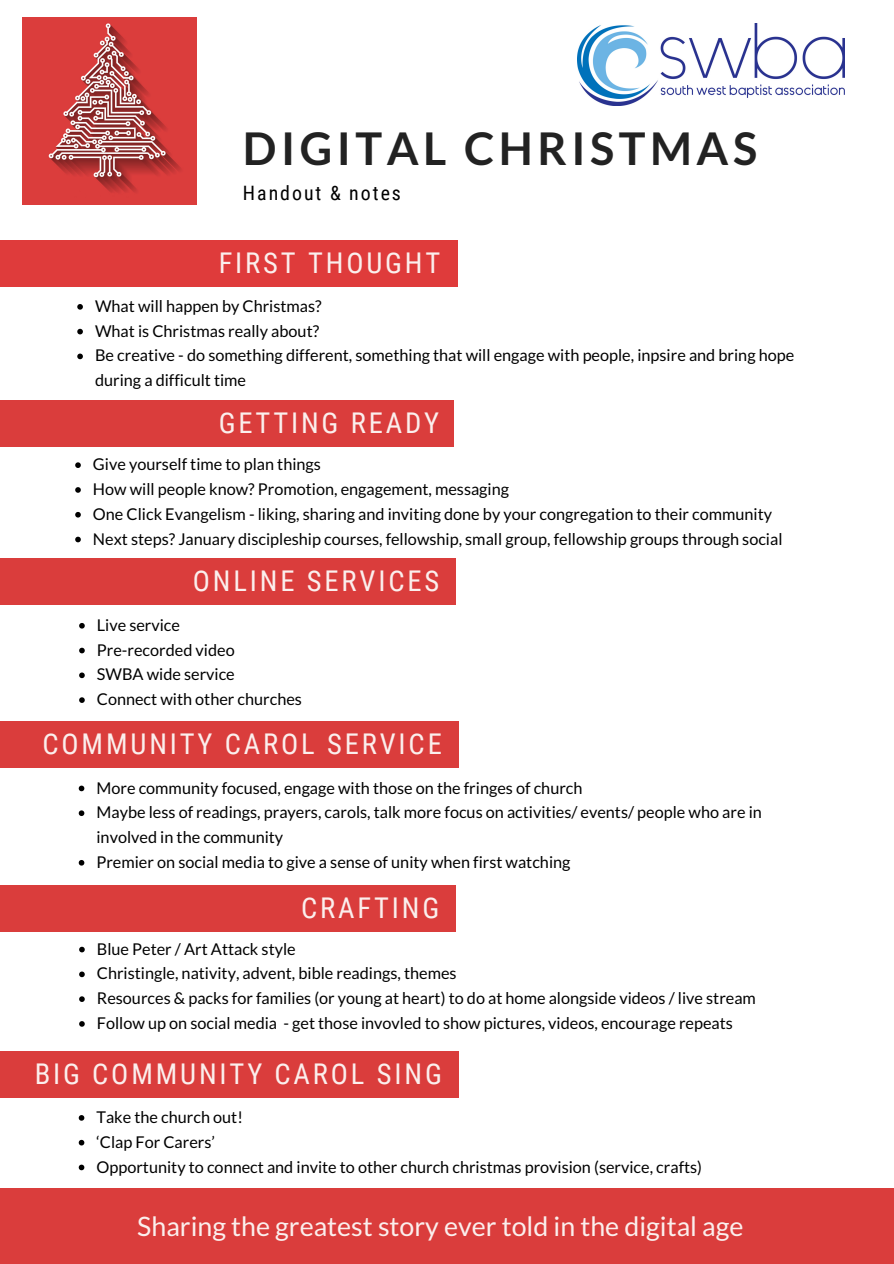
<style>
.page{position:relative;width:894px;height:1264px;background:#fff}
.page>*{position:absolute;margin:0;border:0;box-sizing:border-box;transform-origin:0 0}
.t1{font:700 45px "Lato";letter-spacing:.1em;color:#222}
.t2{font:28.5px "Roboto Condensed";letter-spacing:.1em;color:#fbefed}
.t3{font:26.7px "Lato";color:#fbefed}
.t4{font:19.8px "Roboto Condensed";letter-spacing:.1em;color:#000}
.t5{font:16.2px/24.8px "Lato";color:#000}
</style>
<div class="page">
<div style="left:0;top:1187px;width:893px;height:76px;background:#da3d3c"></div>
<div style="left:0;top:240px;width:457px;height:46px;background:#df3b3b"></div>
<img style="left:23px;top:18px;width:173px;height:187px">
<svg style="left:77px;top:304px;width:6px;height:6px"></svg>
<svg style="left:77px;top:329px;width:6px;height:5px"></svg>
<svg style="left:77px;top:353px;width:6px;height:6px"></svg>
<img style="left:577px;top:23px;width:267px;height:82px">
<div style="left:0;top:400px;width:454px;height:46px;background:#da3d3c"></div>
<svg style="left:75px;top:462px;width:6px;height:6px"></svg>
<svg style="left:75px;top:487px;width:6px;height:6px"></svg>
<svg style="left:75px;top:512px;width:6px;height:5px"></svg>
<svg style="left:75px;top:536px;width:6px;height:6px"></svg>
<div style="left:0;top:558px;width:456px;height:47px;background:#da3d3c"></div>
<svg style="left:79px;top:623px;width:6px;height:5px"></svg>
<svg style="left:79px;top:647px;width:6px;height:6px"></svg>
<svg style="left:79px;top:672px;width:6px;height:6px"></svg>
<svg style="left:79px;top:697px;width:6px;height:6px"></svg>
<div style="left:0;top:721px;width:459px;height:47px;background:#da3d3c"></div>
<svg style="left:79px;top:785px;width:5px;height:6px"></svg>
<svg style="left:79px;top:810px;width:5px;height:6px"></svg>
<svg style="left:79px;top:860px;width:5px;height:5px"></svg>
<div style="left:0;top:884px;width:456px;height:47px;background:#da3d3c"></div>
<svg style="left:79px;top:946px;width:6px;height:6px"></svg>
<svg style="left:79px;top:971px;width:6px;height:6px"></svg>
<svg style="left:79px;top:996px;width:6px;height:5px"></svg>
<svg style="left:79px;top:1021px;width:6px;height:5px"></svg>
<div style="left:0;top:1050px;width:459px;height:47px;background:#da3d3c"></div>
<svg style="left:79px;top:1115px;width:5px;height:5px"></svg>
<svg style="left:79px;top:1139px;width:5px;height:6px"></svg>
<svg style="left:79px;top:1164px;width:5px;height:6px"></svg>
<h1 class="t1" style="left:243px;top:121px;width:515px">DIGITAL CHRISTMAS</h1>
<p class="t4" style="left:243px;top:181px;width:159px">Handout &amp; notes</p>
<h2 class="t2" style="left:218px;top:246px;width:223px">FIRST THOUGHT</h2>
<p class="t5" style="left:95px;top:293px;width:700px">What will happen by Christmas?<br>What is Christmas really about?<br>Be creative - do something different, something that will engage with people, inpsire and bring hope during a difficult time</p>
<h2 class="t2" style="left:219px;top:406px;width:222px">GETTING READY</h2>
<p class="t5" style="left:93px;top:451px;width:690px">Give yourself time to plan things<br>How will people know? Promotion, engagement, messaging<br>One Click Evangelism - liking, sharing and inviting done by your congregation to their community Next steps? January discipleship courses, fellowship, small group, fellowship groups through social</p>
<h2 class="t2" style="left:193px;top:564px;width:248px">ONLINE SERVICES</h2>
<p class="t5" style="left:97px;top:612px;width:206px">Live service<br>Pre-recorded video<br>SWBA wide service<br>Connect with other churches</p>
<h2 class="t2" style="left:43px;top:727px;width:400px">COMMUNITY CAROL SERVICE</h2>
<p class="t5" style="left:96px;top:774px;width:666px">More community focused, engage with those on the fringes of church<br>Maybe less of readings, prayers, carols, talk more focus on activities/ events/ people who are in involved in the community<br>Premier on social media to give a sense of unity when first watching</p>
<h2 class="t2" style="left:301px;top:891px;width:139px">CRAFTING</h2>
<p class="t5" style="left:97px;top:936px;width:660px">Blue Peter / Art Attack style<br>Christingle, nativity, advent, bible readings, themes<br>Resources &amp; packs for families (or young at heart) to do at home alongside videos / live stream Follow up on social media - get those invovled to show pictures, videos, encourage repeats</p>
<h2 class="t2" style="left:35px;top:1057px;width:408px">BIG COMMUNITY CAROL SING</h2>
<p class="t5" style="left:96px;top:1104px;width:607px">Take the church out!<br>‘Clap For Carers’<br>Opportunity to connect and invite to other church christmas provision (service, crafts)</p>
<h3 class="t3" style="left:137px;top:1209px;width:607px">Sharing the greatest story ever told in the digital age</h3>
</div>
